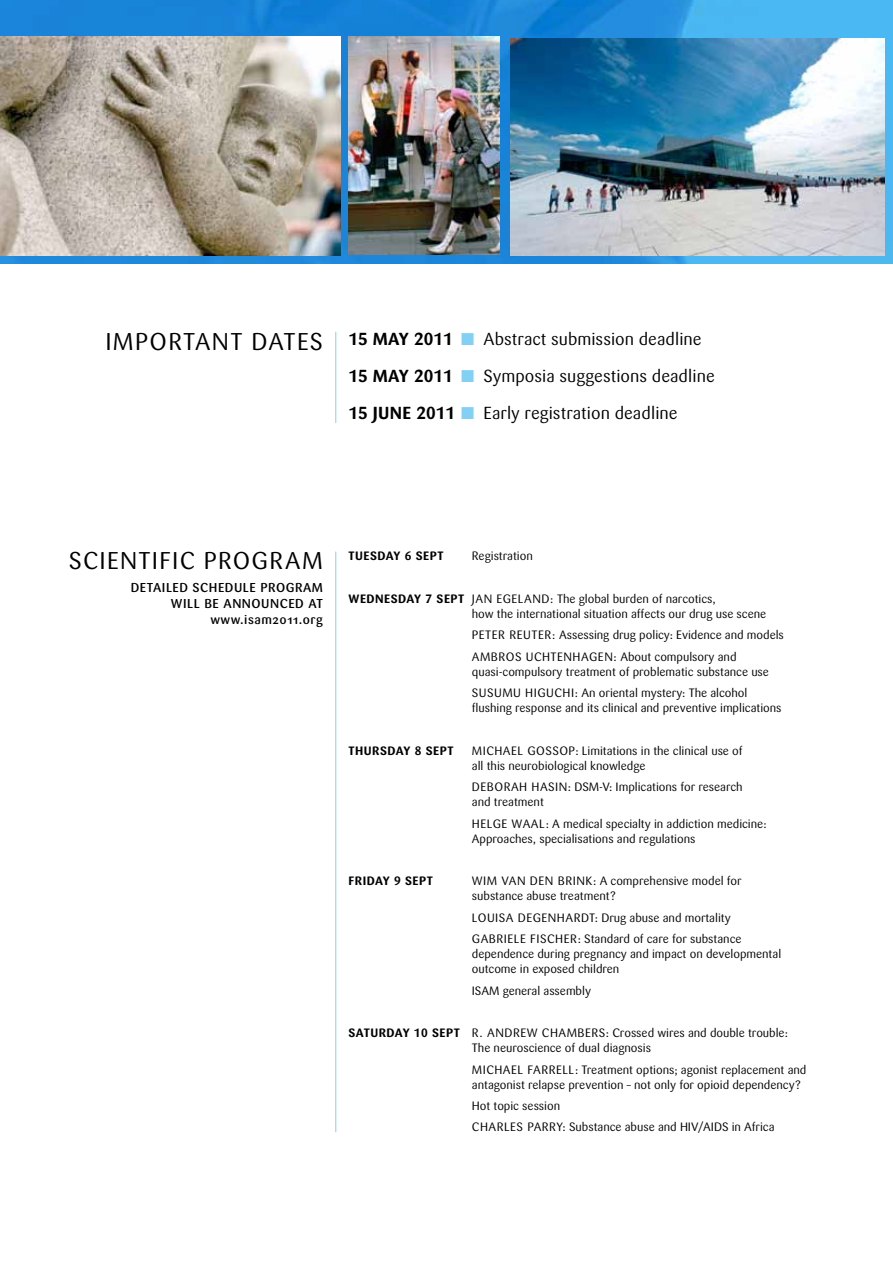
<style>
.page{position:relative;width:893px;height:1263px;background:#fff}
.page>*{position:absolute;margin:0;border:0;box-sizing:border-box;transform-origin:0 0}
.t1{font:24px "Sari";letter-spacing:.045em;color:#000}
.t2{font:17.25px/37px "Sari";color:#000}
.t3{font:500 12.75px "Sari";letter-spacing:.04em;color:#000}
.t4{font:12px/15px "Sari";letter-spacing:-.005em;color:#000}
.t5{font:700 12px "Sari";letter-spacing:.04em;color:#000}
.s1{font-family:"Sari Bold Caps"}
.s2{color:#83d0f5}
.s3{font-family:"Sari Bold Caps";font-weight:400}
.s4{font-weight:700}
</style>
<div class="page">
<svg style="left:0;top:0;width:893px;height:264px;fill:#1a85da"></svg>
<img style="left:0;top:36px;width:340px;height:219px">
<img style="left:510px;top:38px;width:374px;height:217px">
<img style="left:349px;top:36px;width:151px;height:218px">
<hr style="left:335px;top:332px;width:1px;height:91px;background:#83d0f5">
<hr style="left:335px;top:552px;width:1px;height:580px;background:#83d0f5">
<h1 class="t1" style="left:105px;top:327px;width:217px">I mportant dates</h1>
<h2 class="t2" style="left:349px;top:320px;width:368px"><span class="s1">15 MAY 2011</span> <span class="s2">■</span> Abstract submission deadline<br><span class="s1">15 MAY 2011</span> <span class="s2">■</span> Symposia suggestions deadline<br><span class="s1">15 JUNE 2011</span> <span class="s2">■</span> Early registration deadline</h2>
<h1 class="t1" style="left:69px;top:547px;width:256px">Scientific Program</h1>
<p class="t3" style="left:131px;top:580px;width:194px">DETAILED SCHEDULE PROGRAM</p>
<p class="t3" style="left:171px;top:596px;width:146px">WILL BE ANNOUNCED AT</p>
<p class="t3" style="left:210px;top:612px;width:114px">WWW.ISAM2011.ORG</p>
<p class="t5" style="left:349px;top:549px;width:96px">TUESDAY <span class="s3">6</span> SEPT</p>
<p class="t4" style="left:472px;top:549px;width:63px">Registration</p>
<p class="t4" style="left:472px;top:591px;width:296px;text-indent:-123px"><span class="s4">WEDNESDAY</span> <span class="s1">7</span> <span class="s4">SEPT</span> Jan Egeland: The global burden of narcotics,<br>how the international situation affects our drug use scene</p>
<p class="t4" style="left:472px;top:625px;width:314px;line-height:21.5px">Peter R euter: Assessing drug policy: Evidence and models<br>Ambros U chtenhagen: About compulsory and</p>
<p class="t4" style="left:472px;top:661px;width:299px;line-height:21.5px">quasi-compulsory treatment of problematic substance use<br>Susumu Higuch i: An oriental mystery: The alcohol</p>
<p class="t4" style="left:472px;top:701px;width:311px">flushing response and its clinical and preventive implications</p>
<p class="t5" style="left:349px;top:744px;width:106px">THURSDAY <span class="s3">8</span> SEPT</p>
<p class="t4" style="left:472px;top:743px;width:272px">M ichael G ossop: Limitations in the clinical use of all this neurobiological knowledge</p>
<p class="t4" style="left:472px;top:780px;width:272px">D eborah Hasin: DSM-V: I mplications for research and treatment</p>
<p class="t4" style="left:472px;top:816px;width:296px">Helge Waal: A medical specialty in addiction medicine:<br>Approaches, specialisations and regulations</p>
<p class="t5" style="left:349px;top:874px;width:86px">FRIDAY <span class="s3">9</span> SEPT</p>
<p class="t4" style="left:472px;top:874px;width:271px">WiM van den B rink : A comprehensive model for substance abuse treatment?</p>
<p class="t4" style="left:472px;top:907px;width:271px;line-height:21.3px">Louisa D egenhardt: Drug abuse and mortality<br>Gabriele Fisch er: Standard of care for substance</p>
<p class="t4" style="left:472px;top:947px;width:311px">dependence during pregnancy and impact on developmental outcome in exposed children</p>
<p class="t4" style="left:472px;top:983px;width:121px">ISAM general assembly</p>
<p class="t4" style="left:472px;top:1026px;width:318px;text-indent:-123px"><span class="s4">SATURDAY</span> <span class="s1">10</span> <span class="s4">SEPT</span> R . Andrew Chambers: Crossed wires and double trouble:<br>The neuroscience of dual diagnosis</p>
<p class="t4" style="left:472px;top:1062px;width:336px">M ichael Farrell: Treatment options; agonist replacement and antagonist relapse prevention – not only for opioid dependency?</p>
<p class="t4" style="left:472px;top:1095px;width:304px;line-height:21.5px">Hot topic session<br>Charles Parry: Substance abuse and HIV/AIDS in Africa</p>
</div>
